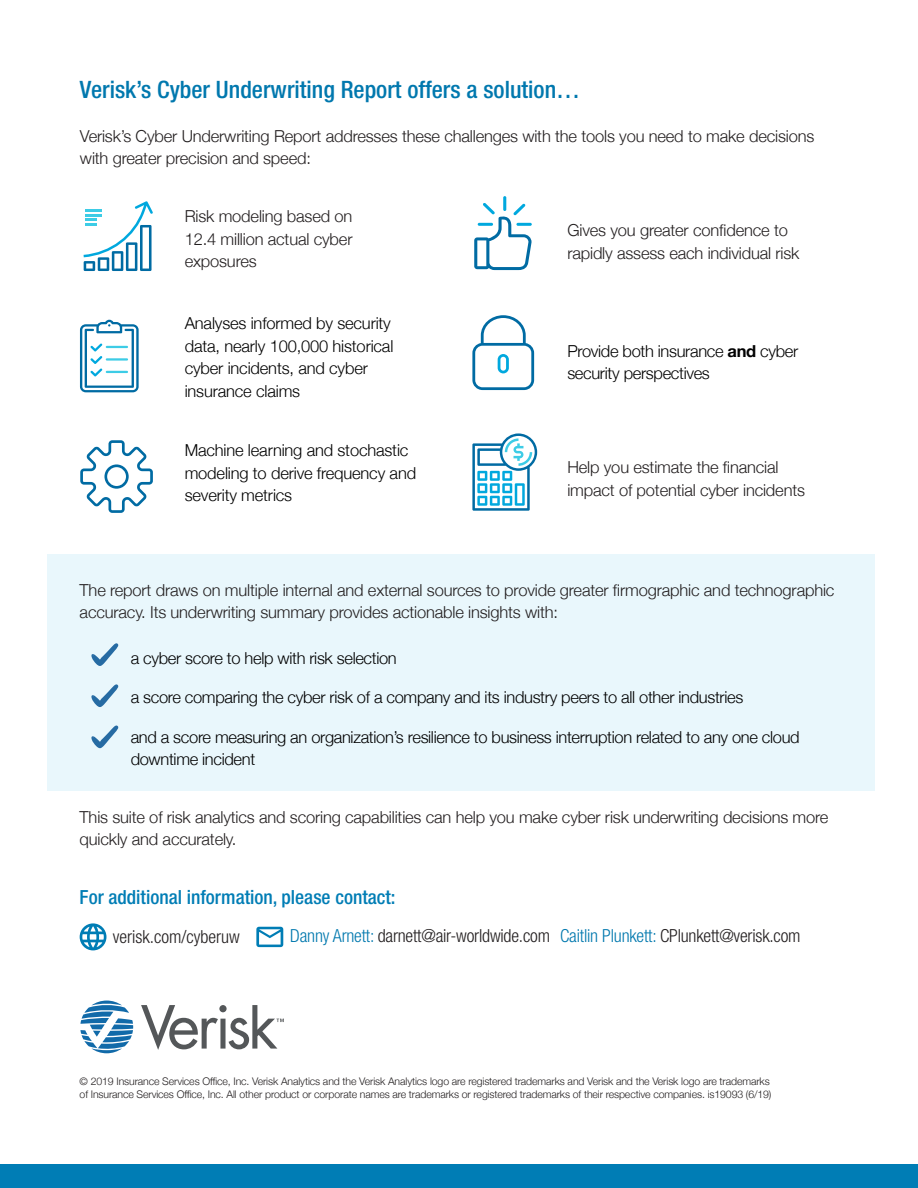
<style>
.page{position:relative;width:918px;height:1188px;background:#fff}
.page>*{position:absolute;margin:0;border:0;box-sizing:border-box;transform-origin:0 0}
.t1{font:500 condensed 24px "Helvetica Neue LT Std";color:#0078ae}
.t2{font:500 condensed 19.5px "Helvetica Neue LT Std";color:#007db5}
.t3{font:300 condensed 18px "Helvetica Neue LT Std";letter-spacing:-.01em;color:#231f20}
.t4{font:300 16.5px/22.5px "Helvetica Neue";letter-spacing:-.01em;color:#231f20}
.t5{font:300 16.5px/22.5px "Helvetica Neue";letter-spacing:-.02em;color:#000}
.t6{font:300 10.5px/13.5px "Helvetica Neue";letter-spacing:-.01em;color:#231f20}
.s1{font-weight:700}
.s2{color:#0078ae}
</style>
<div class="page">
<div style="left:47px;top:554px;width:827px;height:237px;background:#e9f7fc"></div>
<div style="left:0;top:1164px;width:918px;height:24px;background:#007db5"></div>
<svg style="left:472px;top:433px;width:65px;height:78px"></svg>
<svg style="left:80px;top:440px;width:73px;height:73px"></svg>
<svg style="left:80px;top:320px;width:59px;height:72px"></svg>
<hr style="left:106px;top:346px;width:22px;height:2px;background:#3dcce6">
<hr style="left:106px;top:358px;width:22px;height:3px;background:#3dcce6">
<hr style="left:106px;top:371px;width:22px;height:2px;background:#3dcce6">
<svg style="left:472px;top:315px;width:62px;height:75px"></svg>
<svg style="left:84px;top:201px;width:69px;height:70px"></svg>
<svg style="left:91px;top:643px;width:28px;height:23px"></svg>
<svg style="left:91px;top:684px;width:28px;height:23px"></svg>
<svg style="left:91px;top:725px;width:28px;height:23px"></svg>
<hr style="left:503px;top:196px;width:3px;height:15px;background:#00a8de;border-radius:2px">
<svg style="left:474px;top:203px;width:58px;height:67px"></svg>
<svg style="left:80px;top:923px;width:26px;height:27px"></svg>
<svg style="left:256px;top:927px;width:27px;height:20px"></svg>
<svg style="left:80px;top:1001px;width:53px;height:52px"></svg>
<svg style="left:141px;top:1005px;width:143px;height:45px"></svg>
<p class="t1" style="left:80px;top:75px;width:502px">Verisk’s Cyber Underwriting Report offers a solution…</p>
<p class="t4" style="left:80px;top:124px;width:736px">Verisk’s Cyber Underwriting Report addresses these challenges with the tools you need to make decisions with greater precision and speed:</p>
<p class="t4" style="left:185px;top:204px;width:169px;text-align:justify">Risk modeling based on 12.4 million actual cyber exposures</p>
<p class="t5" style="left:185px;top:311px;width:210px">Analyses informed by security data, nearly 100,000 historical cyber incidents, and cyber insurance claims</p>
<p class="t5" style="left:185px;top:438px;width:233px">Machine learning and stochastic modeling to derive frequency and severity metrics</p>
<p class="t4" style="left:567px;top:218px;width:234px">Gives you greater confidence to rapidly assess each individual risk</p>
<p class="t5" style="left:567px;top:338px;width:232px">Provide both insurance <span class="s1">and</span> cyber security perspectives</p>
<p class="t4" style="left:567px;top:455px;width:239px">Help you estimate the financial impact of potential cyber incidents</p>
<p class="t4" style="left:80px;top:577px;width:756px">The report draws on multiple internal and external sources to provide greater firmographic and technographic accuracy. Its underwriting summary provides actionable insights with:</p>
<p class="t5" style="left:131px;top:645px;width:268px">a cyber score to help with risk selection</p>
<p class="t5" style="left:131px;top:685px;width:614px">a score comparing the cyber risk of a company and its industry peers to all other industries</p>
<p class="t5" style="left:131px;top:725px;width:671px">and a score measuring an organization’s resilience to business interruption related to any one cloud downtime incident</p>
<p class="t4" style="left:80px;top:804px;width:750px">This suite of risk analytics and scoring capabilities can help you make cyber risk underwriting decisions more quickly and accurately.</p>
<p class="t2" style="left:80px;top:886px;width:317px">For additional information, please contact:</p>
<p class="t3" style="left:113px;top:926px;width:128px">verisk.com/cyberuw</p>
<p class="t3" style="left:290px;top:926px;width:512px"><span class="s2">Danny Arnett:</span> darnett@air-worldwide.com <span class="s2">Caitlin Plunkett:</span> CPlunkett@verisk.com</p>
<p class="t6" style="left:80px;top:1073px;width:693px">© 2019 Insurance Services Office, Inc. Verisk Analytics and the Verisk Analytics logo are registered trademarks and Verisk and the Verisk logo are trademarks of Insurance Services Office, Inc. All other product or corporate names are trademarks or registered trademarks of their respective companies. is19093 (6/19)</p>
</div>
